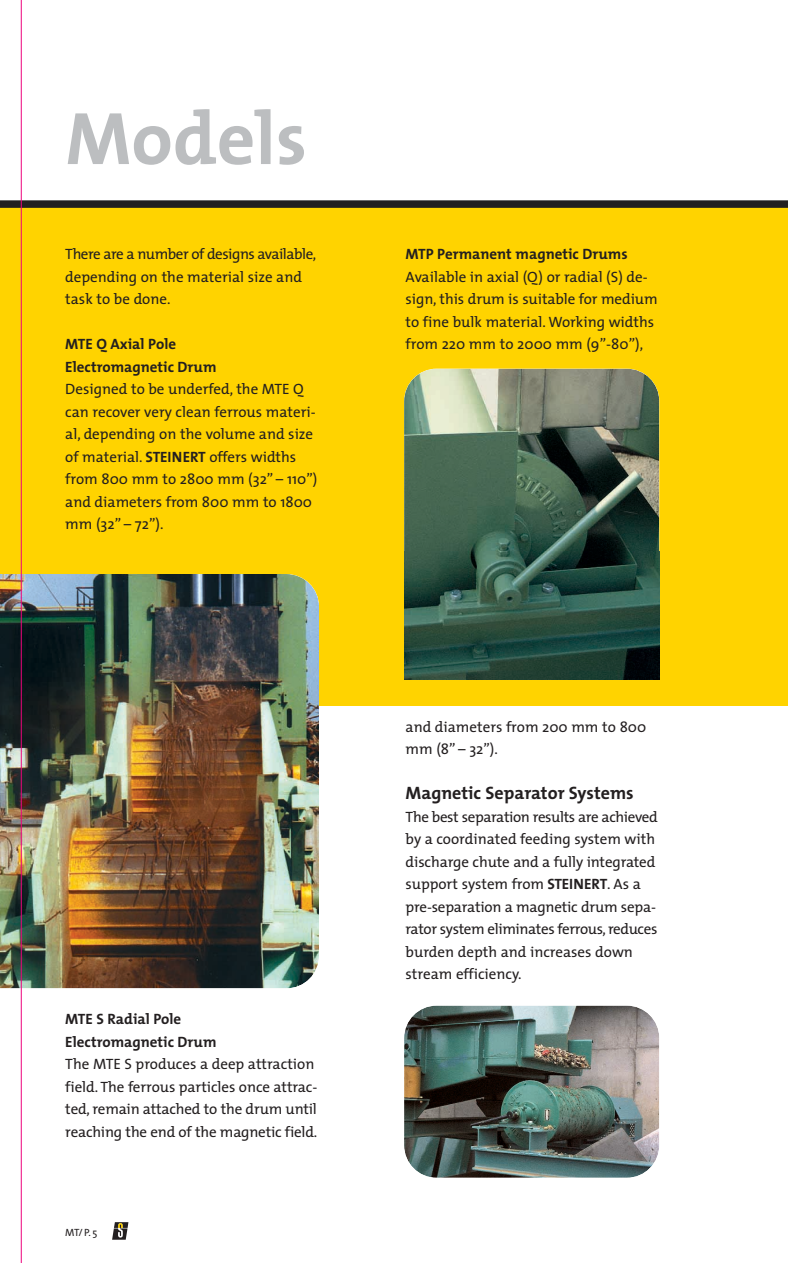
<style>
.page{position:relative;width:788px;height:1263px;background:#fff}
.page>*{position:absolute;margin:0;border:0;box-sizing:border-box;transform-origin:0 0}
.t1{font:700 75px "The Mix";color:#bcbec0}
.t2{font:700 18px "The Mix";color:#231f20}
.t3{font:15px/22.5px "The Mix";color:#231f20}
.t4{font:700 15px/22.5px "The Mix";color:#231f20}
.t5{font:10.5px "The Mix";color:#231f20}
.s1{font-weight:700}
</style>
<div class="page">
<img style="left:404px;top:1006px;width:255px;height:172px;border-radius:33px">
<div style="left:0;top:204px;width:788px;height:502px;background:#ffd300"></div>
<div style="left:0;top:200px;width:788px;height:8px;background:#231f20"></div>
<svg style="left:112px;top:1222px;width:16px;height:18px"></svg>
<img style="left:1px;top:574px;width:318px;height:414px">
<img style="left:404px;top:369px;width:255px;height:311px;border-radius:33px">
<img style="left:404px;top:551px;width:255px;height:129px">
<hr style="left:21px;top:0;width:1px;height:1263px;background:#ed037c">
<hr style="left:0;top:179px;width:1px;height:824px;background:#fff">
<h1 class="t1" style="left:65px;top:112px;width:243px">Models</h1>
<p class="t3" style="left:65px;top:245px;width:252px">There are a number of designs available, depending on the material size and task to be done.</p>
<p class="t4" style="left:65px;top:335px;width:153px">MTE Q Axial Pole<br>Electromagnetic Drum</p>
<p class="t3" style="left:65px;top:380px;width:254px">Designed to be underfed, the MTE Q can recover very clean ferrous materi&shy;al, depending on the volume and size of material. <span class="s1">STEINERT</span> offers widths from 800 mm to 2800 mm (32” – 110”) and diameters from 800 mm to 1800 mm (32” – 72”).</p>
<p class="t4" style="left:65px;top:1010px;width:153px">MTE S Radial Pole<br>Electromagnetic Drum</p>
<p class="t3" style="left:65px;top:1055px;width:254px">The MTE S produces a deep attraction field. The ferrous particles once attrac&shy;ted, remain attached to the drum until reaching the end of the magnetic field.</p>
<p class="t5" style="left:65px;top:1228px;width:34px">MT/ P. 5</p>
<p class="t4" style="left:405px;top:245px;width:223px">MTP Permanent magnetic Drums</p>
<p class="t3" style="left:405px;top:267px;width:254px">Available in axial (Q) or radial (S) de&shy;sign, this drum is suitable for medium to fine bulk material. Working widths from 220 mm to 2000 mm (9”-80”),</p>
<p class="t3" style="left:405px;top:717px;width:242px">and diameters from 200 mm to 800 mm (8” – 32”).</p>
<p class="t2" style="left:405px;top:787px;width:230px">Magnetic Separator Systems</p>
<p class="t3" style="left:405px;top:807px;width:254px">The best separation results are achieved by a coordinated feeding system with discharge chute and a fully integrated support system from <span class="s1">STEINERT</span>. As a pre-separation a magnetic drum sepa&shy;rator system eliminates ferrous, reduces burden depth and increases down stream efficiency.</p>
</div>
